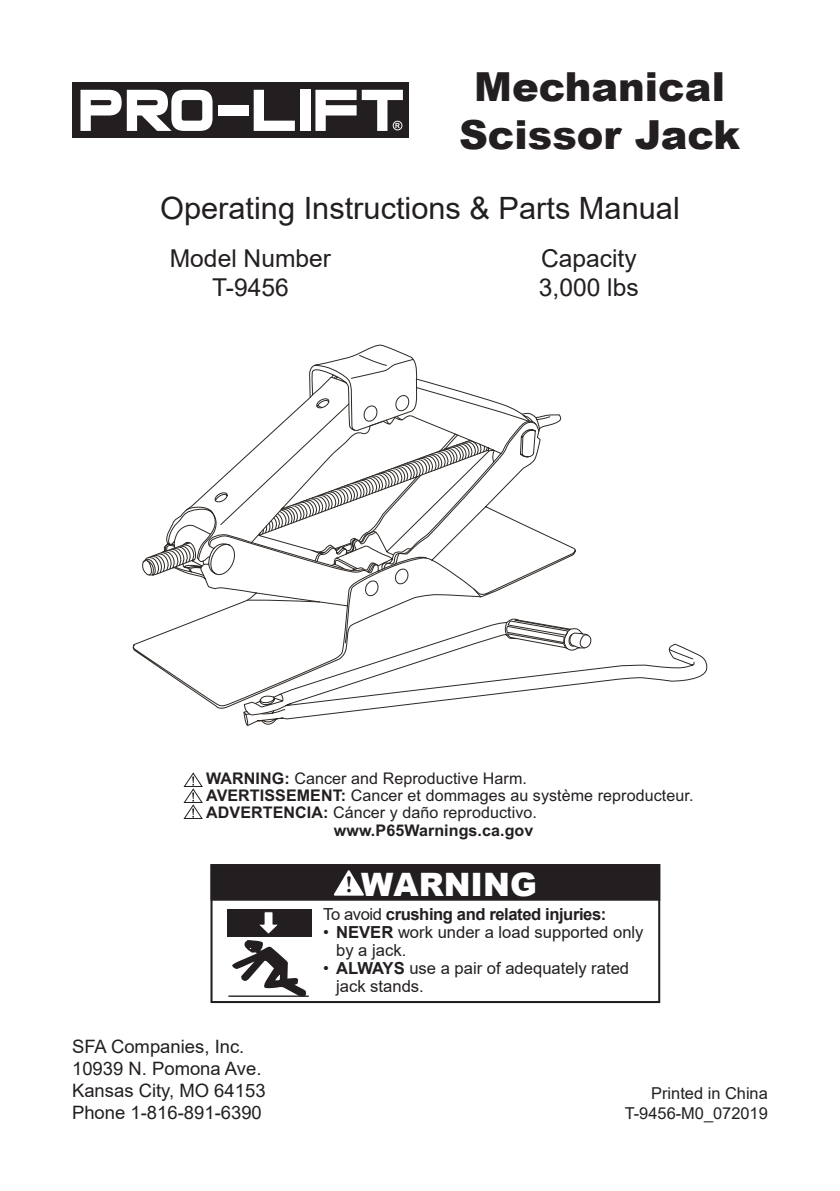
<style>
.page{position:relative;width:840px;height:1191px;background:#fff}
.page>*{position:absolute;margin:0;border:0;box-sizing:border-box;transform-origin:0 0}
.t1{font:900 40px/48px "Arial";color:#231f20;text-align:center}
.t2{font:900 32.2px "Arial";color:#fff}
.t3{font:30.8px "Arial";color:#231f20}
.t4{font:24.6px "Arial";color:#231f20}
.t5{font:18.4px/22.2px "Arial";color:#231f20}
.t6{font:16.6px/18px "Arial";color:#231f20}
.t7{font:700 16.6px "Arial";letter-spacing:-.025em;color:#231f20}
.t8{font:16.4px/19.6px "Arial";color:#231f20;text-align:right}
.t9{font:16px/16.8px "Arial";letter-spacing:.005em;color:#231f20}
.t10{font:700 16px "Arial";letter-spacing:.005em;color:#231f20}
.s1{font-weight:700}
.s2{font-family:"Minion Pro";font-weight:400;font-size:31.8px;color:#231f20}
.s3{font-weight:400}
</style>
<div class="page">
<div style="left:210px;top:864px;width:450px;height:139px;border:2px solid #231f20"></div>
<div style="left:211px;top:865px;width:448px;height:34px;background:#231f20"></div>
<div style="left:210px;top:864px;width:450px;height:36px;border:2px solid #231f20"></div>
<div style="left:227px;top:909px;width:84px;height:28px;background:#231f20"></div>
<hr style="left:228px;top:995px;width:80px;height:2px;background:#231f20">
<svg style="left:231px;top:911px;width:75px;height:86px"></svg>
<svg style="left:183px;top:772px;width:20px;height:47px"></svg>
<div style="left:72px;top:82px;width:336px;height:56px;background:#231f20"></div>
<svg style="left:80px;top:90px;width:132px;height:41px"></svg>
<div style="left:217px;top:105px;width:31px;height:10px;background:#fff"></div>
<svg style="left:253px;top:90px;width:42px;height:41px"></svg>
<div style="left:300px;top:90px;width:10px;height:41px;background:#fff"></div>
<svg style="left:315px;top:90px;width:87px;height:41px"></svg>
<svg style="left:333px;top:870px;width:31px;height:25px"></svg>
<svg style="left:132px;top:344px;width:576px;height:352px"></svg>
<svg style="left:142px;top:374px;width:348px;height:352px"></svg>
<svg style="left:209px;top:358px;width:379px;height:291px"></svg>
<h1 class="t1" style="left:459px;top:61px;width:282px">Mechanical<br>Scissor Jack</h1>
<h3 class="t3" style="left:160px;top:187px;width:521px">Operating Instructions &amp; Parts Manual</h3>
<h3 class="t4" style="left:170px;top:241px;width:163px">Model Number</h3>
<h3 class="t4" style="left:540px;top:241px;width:97px">Capacity</h3>
<h3 class="t4" style="left:212px;top:270px;width:78px">T-9456</h3>
<h3 class="t4" style="left:538px;top:270px;width:101px">3,000 lbs</h3>
<p class="t9" style="left:206px;top:770px;width:488px"><span class="s1">WARNING:</span> Cancer and Reproductive Harm.<br><span class="s1">AVERTISSEMENT:</span> Cancer et dommages au système reproducteur.<br><span class="s1">ADVERTENCIA:</span> Cáncer y daño reproductivo.</p>
<p class="t10" style="left:333px;top:819px;width:201px">www.P65Warnings.ca.gov</p>
<h2 class="t2" style="left:345px;top:860px;width:193px"><span class="s2">!</span> WARNING</h2>
<p class="t5" style="left:72px;top:1035px;width:195px">SFA Companies, Inc.<br>10939 N. Pomona Ave.<br>Kansas City, MO 64153<br>Phone 1-816-891-6390</p>
<p class="t7" style="left:323px;top:902px;width:285px"><span class="s3">To avoid</span> crushing and related injuries:</p>
<p class="t6" style="left:336px;top:923px;width:309px;text-indent:-13px">• <span class="s1">NEVER</span> work under a load supported only by a jack.</p>
<p class="t6" style="left:336px;top:959px;width:294px;text-indent:-13px">• <span class="s1">ALWAYS</span> use a pair of adequately rated jack stands.</p>
<p class="t8" style="left:624px;top:1083px;width:145px">Printed in China<br>T-9456-M0_072019</p>
</div>
